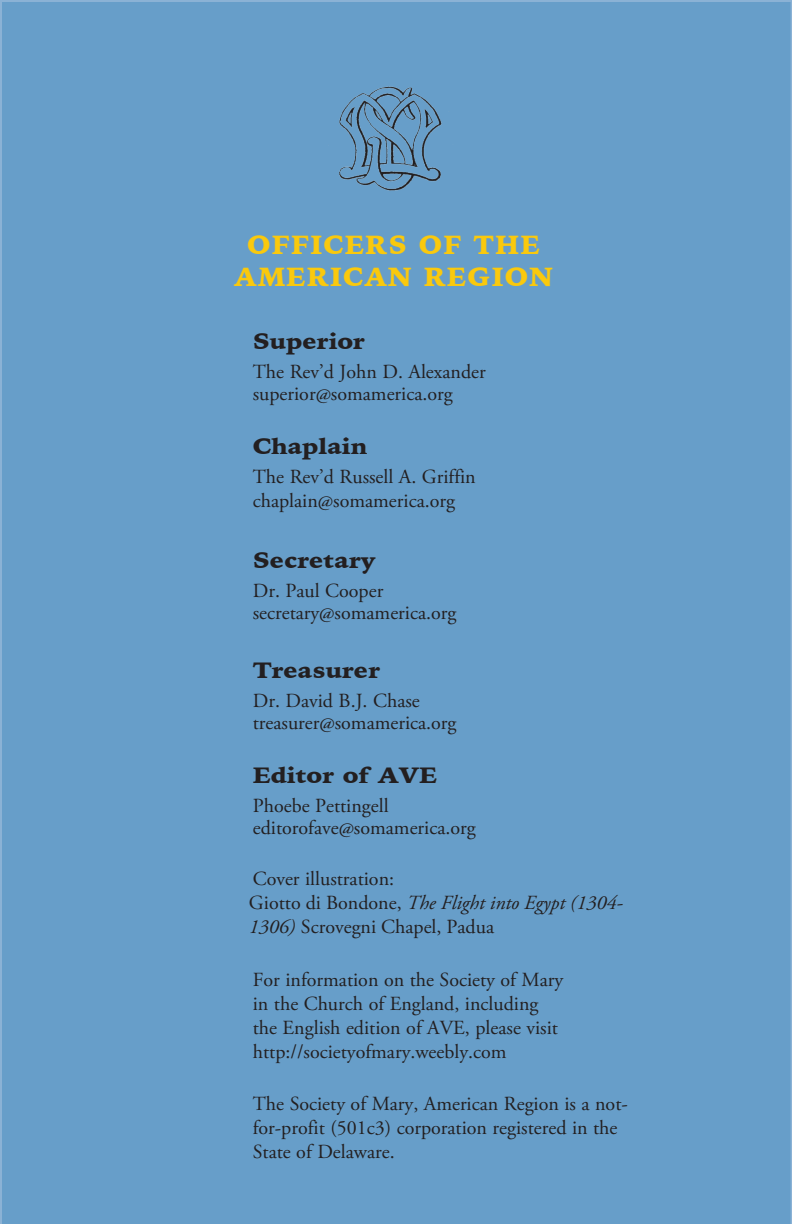
<style>
.page{position:relative;width:792px;height:1224px;background:#679ec9}
.page>*{position:absolute;margin:0;border:0;box-sizing:border-box;transform-origin:0 0}
.Body_text{font:900 26px/32px "Iowan Old Style";letter-spacing:.05em;color:#fac90d;text-align:center}
.t1{font:900 22px "Iowan Old Style";color:#231f20;scale:1.1 1}
.t2{font:20px/24px "Adobe Garamond Pro";color:#231f20}
.s1{font-style:italic}
</style>
<div class="page">
<img style="left:327px;top:77px;width:126px;height:124px">
<p class="Body_text" style="left:234px;top:229px;width:320px">OFFICERS OF THE<br>AMERICAN REGION</p>
<p class="t1" style="left:253px;top:327px;width:104px">Superior</p>
<p class="t2" style="left:253px;top:361px;width:235px">The Rev’d John D. Alexander</p>
<p class="t2" style="left:253px;top:383px;width:202px">superior@somamerica.org</p>
<p class="t1" style="left:253px;top:432px;width:106px">Chaplain</p>
<p class="t2" style="left:253px;top:466px;width:225px">The Rev’d Russell A. Griffin</p>
<p class="t2" style="left:253px;top:490px;width:204px">chaplain@somamerica.org</p>
<p class="t1" style="left:253px;top:546px;width:113px">Secretary</p>
<p class="t2" style="left:253px;top:580px;width:132px">Dr. Paul Cooper</p>
<p class="t2" style="left:253px;top:602px;width:205px">secretary@somamerica.org</p>
<p class="t1" style="left:253px;top:656px;width:117px">Treasurer</p>
<p class="t2" style="left:253px;top:690px;width:169px">Dr. David B.J. Chase</p>
<p class="t2" style="left:253px;top:712px;width:205px">treasurer@somamerica.org</p>
<p class="t1" style="left:253px;top:760px;width:169px">Editor of AVE</p>
<p class="t2" style="left:253px;top:794px;width:137px">Phoebe Pettingell</p>
<p class="t2" style="left:253px;top:816px;width:224px">editorofave@somamerica.org</p>
<p class="t2" style="left:253px;top:867px;width:143px">Cover illustration:</p>
<p class="t2" style="left:249px;top:891px;width:375px">Giotto di Bondone, <span class="s1">The Flight into Egypt (1304-<br>1306)</span> Scrovegni Chapel, Padua</p>
<p class="t2" style="left:253px;top:968px;width:312px">For information on the Society of Mary in the Church of England, including the English edition of AVE, please visit http://societyofmary.weebly.com</p>
<p class="t2" style="left:253px;top:1093px;width:377px">The Society of Mary, American Region is a not&shy;for-profit (501c3) corporation registered in the<br>State of Delaware.</p>
</div>
